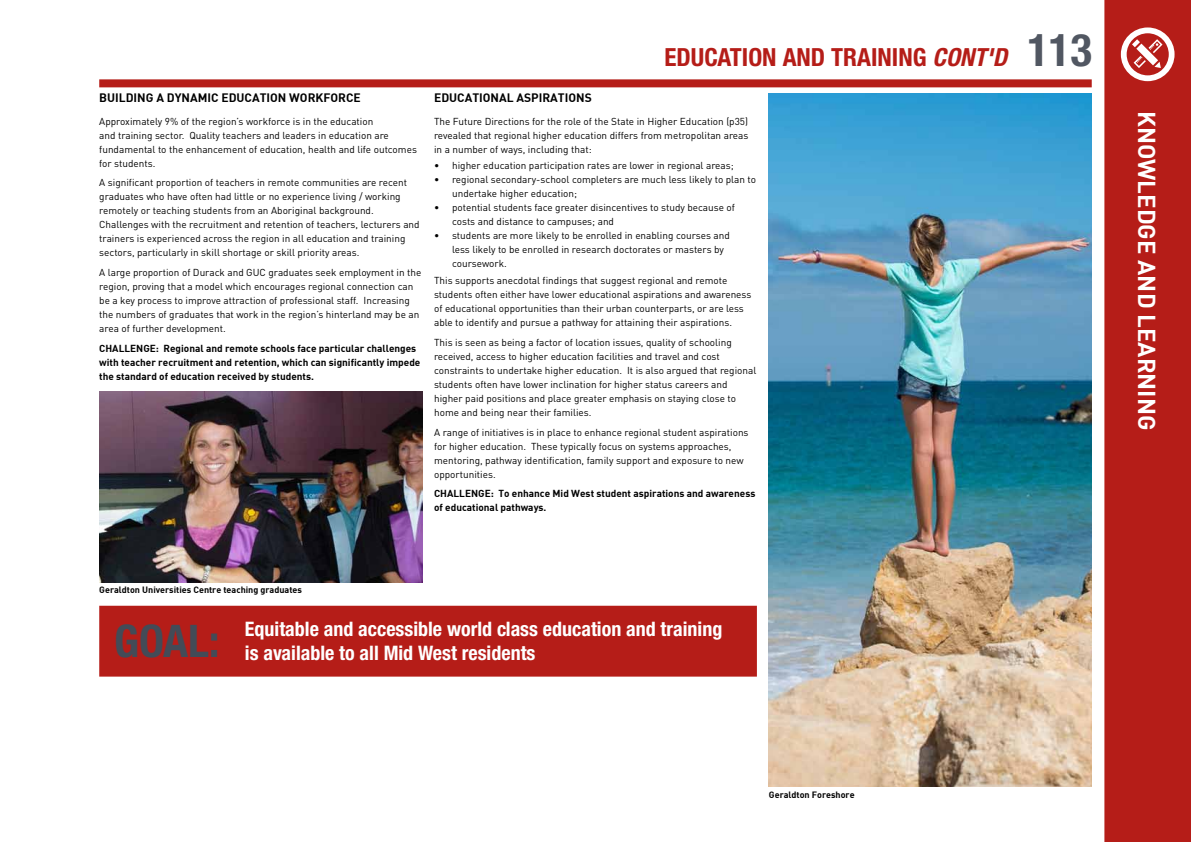
<style>
.page{position:relative;width:1191px;height:842px;background:#fff}
.page>*{position:absolute;margin:0;border:0;box-sizing:border-box;transform-origin:0 0}
.t1{font:700 condensed 45px "Helvetica Neue LT Std";color:#434b57}
.t2{font:700 condensed 45px "Helvetica Neue LT Std";color:#515762}
.t3{font:700 condensed 25px "Helvetica Neue LT Std";color:#b51d18}
.t4{font:700 24px "DI Nbek";color:#fff}
.t5{font:700 condensed 20px/24px "Helvetica Neue LT Std";color:#fff}
.t6{font:700 12px "DI Nbek";color:#000}
.t7{font:10px/14px "DIN";color:#000}
.t8{font:700 10px/14px "DI Nbek";color:#000}
.t9{font:700 9px "DI Nbek";color:#000}
.s1{font-style:italic}
</style>
<div class="page">
<div style="left:1104px;top:0;width:87px;height:842px;background:#b51d18"></div>
<div style="left:99px;top:79px;width:992px;height:8px;background:#b51d18"></div>
<img style="left:769px;top:94px;width:322px;height:692px">
<img style="left:99px;top:392px;width:323px;height:191px">
<div style="left:99px;top:606px;width:658px;height:71px;background:#b51d18"></div>
<div style="left:1120px;top:27px;width:54px;height:54px;border:6px solid #fff;border-radius:50%"></div>
<svg style="left:1132px;top:39px;width:30px;height:29px"></svg>
<p class="t6" style="left:99px;top:90px;width:42px">Building</p>
<p class="t6" style="left:156px;top:90px;width:27px">a dynamic</p>
<p class="t6" style="left:221px;top:90px;width:24px">education</p>
<p class="t6" style="left:289px;top:90px;width:10px">wor</p>
<p class="t6" style="left:315px;top:90px;width:17px">kforce</p>
<p class="t7" style="left:99px;top:114px;width:319px">Approximately 9% of the region’s workforce is in the education<br>and training sector. Quality teachers and leaders in education are fundamental to the enhancement of education, health and life outcomes for students.</p>
<p class="t7" style="left:99px;top:175px;width:322px">A significant proportion of teachers in remote communities are recent graduates who have often had little or no experience living / working remotely or teaching students from an Aboriginal background.<br>Challenges with the recruitment and retention of teachers, lecturers and trainers is experienced across the region in all education and training sectors, particularly in skill shortage or skill priority areas.</p>
<p class="t7" style="left:99px;top:265px;width:324px">A large proportion of Durack and GUC graduates seek employment in the region, proving that a model which encourages regional connection can be a key process to improve attraction of professional staff. Increasing the numbers of graduates that work in the region’s hinterland may be an area of further development.</p>
<p class="t8" style="left:99px;top:341px;width:323px">CHALLENGE: Regional and remote schools face particular challenges with teacher recruitment and retention, which can significantly impede the standard of education received by students.</p>
<p class="t3" style="left:664px;top:42px;width:344px">Education and training <span class="s1">CONT'D</span></p>
<p class="t6" style="left:434px;top:90px;width:24px">Educational</p>
<p class="t6" style="left:516px;top:90px;width:8px">aspirations</p>
<p class="t7" style="left:434px;top:114px;width:316px;text-align:justify">The Future Directions for the role of the State in Higher Education (p35) revealed that regional higher education differs from metropolitan areas in a number of ways, including that:</p>
<p class="t7" style="left:434px;top:159px;width:301px">• higher education participation rates are lower in regional areas;</p>
<p class="t7" style="left:452px;top:173px;width:305px;text-indent:-18px">• regional secondary-school completers are much less likely to plan to undertake higher education;</p>
<p class="t7" style="left:452px;top:201px;width:284px;text-indent:-18px">• potential students face greater disincentives to study because of costs and distance to campuses; and</p>
<p class="t7" style="left:452px;top:229px;width:279px;text-indent:-18px">• students are more likely to be enrolled in enabling courses and less likely to be enrolled in research doctorates or masters by coursework.</p>
<p class="t7" style="left:434px;top:273px;width:319px">This supports anecdotal findings that suggest regional and remote students often either have lower educational aspirations and awareness of educational opportunities than their urban counterparts, or are less able to identify and pursue a pathway for attaining their aspirations.</p>
<p class="t7" style="left:434px;top:335px;width:324px">This is seen as being a factor of location issues, quality of schooling received, access to higher education facilities and travel and cost constraints to undertake higher education. It is also argued that regional students often have lower inclination for higher status careers and higher paid positions and place greater emphasis on staying close to home and being near their families.</p>
<p class="t7" style="left:434px;top:425px;width:316px">A range of initiatives is in place to enhance regional student aspirations for higher education. These typically focus on systems approaches, mentoring, pathway identification, family support and exposure to new opportunities.</p>
<p class="t8" style="left:434px;top:486px;width:323px">CHALLENGE: To enhance Mid West student aspirations and awareness of educational pathways.</p>
<p class="t2" style="left:1027px;top:23px;width:66px">113</p>
<p class="t9" style="left:99px;top:584px;width:204px">Geraldton Universities Centre teaching graduates</p>
<p class="t1" style="left:114px;top:614px;width:107px">Goal:</p>
<p class="t5" style="left:245px;top:617px;width:479px">Equitable and accessible world class education and training is available to all Mid West residents</p>
<p class="t4" style="left:1162px;top:111px;width:321px;rotate:90deg">KNOWLEDGE AND LEARNING</p>
<p class="t9" style="left:769px;top:788px;width:87px">Geraldton Foreshore</p>
</div>
